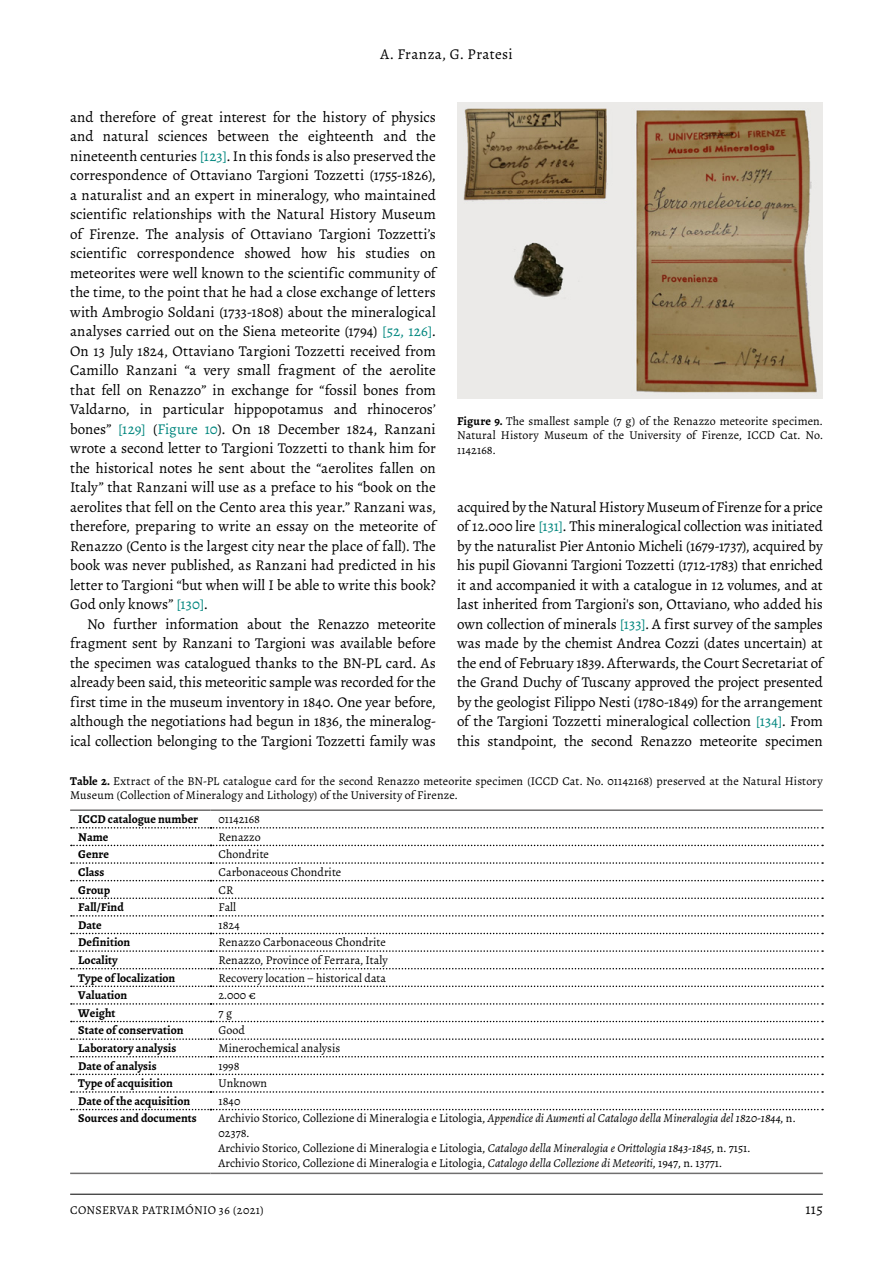
<style>
.page{position:relative;width:893px;height:1263px;background:#fff}
.page>*{position:absolute;margin:0;border:0;box-sizing:border-box;transform-origin:0 0}
.t1{font:15px/19.5px "Alegreya";letter-spacing:-.005em;color:#000;text-align:justify}
.t2{font:15px "Alegreya";letter-spacing:.025em;color:#000}
.t3{font:12px/14.9px "Alegreya";color:#000}
.t4{font:700 12px "Alegreya";color:#000}
.t5{font:12px "Alegreya";letter-spacing:.025em;color:#000}
.s1{color:#00867e}
.s2{font-weight:700}
.s3{font-style:italic}
</style>
<div class="page">
<hr style="left:70px;top:1194px;width:753px;height:1px;background:#000">
<hr style="left:70px;top:809px;width:140px;height:2px;background:#706f6f">
<hr style="left:210px;top:809px;width:613px;height:2px;background:#706f6f">
<hr style="left:70px;top:1172px;width:140px;height:2px;background:#706f6f">
<hr style="left:210px;top:1172px;width:613px;height:2px;background:#706f6f">
<svg style="left:71px;top:827px;width:752px;height:1px"></svg>
<svg style="left:71px;top:845px;width:752px;height:1px"></svg>
<svg style="left:71px;top:862px;width:752px;height:2px"></svg>
<svg style="left:71px;top:880px;width:752px;height:1px"></svg>
<svg style="left:71px;top:897px;width:752px;height:2px"></svg>
<svg style="left:71px;top:915px;width:752px;height:2px"></svg>
<svg style="left:71px;top:933px;width:752px;height:1px"></svg>
<svg style="left:71px;top:950px;width:752px;height:2px"></svg>
<svg style="left:71px;top:968px;width:752px;height:1px"></svg>
<svg style="left:71px;top:985px;width:752px;height:2px"></svg>
<svg style="left:71px;top:1003px;width:752px;height:2px"></svg>
<svg style="left:71px;top:1021px;width:752px;height:1px"></svg>
<svg style="left:71px;top:1038px;width:752px;height:2px"></svg>
<svg style="left:71px;top:1056px;width:752px;height:1px"></svg>
<svg style="left:71px;top:1073px;width:752px;height:2px"></svg>
<svg style="left:71px;top:1091px;width:752px;height:2px"></svg>
<svg style="left:71px;top:1109px;width:752px;height:1px"></svg>
<img style="left:457px;top:102px;width:366px;height:297px">
<p class="t2" style="left:380px;top:44px;width:134px">A. Franza, G. Pratesi</p>
<p class="t1" style="left:70px;top:107px;width:367px">and therefore of great interest for the history of physics and natural sciences between the eighteenth and the nineteenth centuries <span class="s1">[123]</span>. In this fonds is also preserved the correspondence of Ottaviano Targioni Tozzetti (1755-1826), a naturalist and an expert in mineralogy, who maintained scientific relationships with the Natural History Museum of Firenze. The analysis of Ottaviano Targioni Tozzetti’s scientific correspondence showed how his studies on meteorites were well known to the scientific community of the time, to the point that he had a close exchange of letters with Ambrogio Soldani (1733-1808) about the mineralogical analyses carried out on the Siena meteorite (1794) <span class="s1">[52, 126]</span>.<br>On 13 July 1824, Ottaviano Targioni Tozzetti received from Camillo Ranzani “a very small fragment of the aerolite that fell on Renazzo” in exchange for “fossil bones from Valdarno, in particular hippopotamus and rhinoceros’ bones” <span class="s1">[129]</span> (<span class="s1">Figure 10</span>). On 18 December 1824, Ranzani wrote a second letter to Targioni Tozzetti to thank him for the historical notes he sent about the “aerolites fallen on Italy” that Ranzani will use as a preface to his “book on the aerolites that fell on the Cento area this year.” Ranzani was, therefore, preparing to write an essay on the meteorite of Renazzo (Cento is the largest city near the place of fall). The book was never published, as Ranzani had predicted in his letter to Targioni “but when will I be able to write this book?<br>God only knows” <span class="s1">[130]</span>.</p>
<p class="t1" style="left:70px;top:614px;width:367px;text-indent:17px">No further information about the Renazzo meteorite fragment sent by Ranzani to Targioni was available before the specimen was catalogued thanks to the BN-PL card. As already been said, this meteoritic sample was recorded for the first time in the museum inventory in 1840. One year before, although the negotiations had begun in 1836, the mineralog&shy;ical collection belonging to the Targioni Tozzetti family was</p>
<p class="t3" style="left:457px;top:414px;width:367px;line-height:14.2px;text-align:justify"><span class="s2">Figure 9.</span> The smallest sample (7 g) of the Renazzo meteorite specimen.<br>Natural History Museum of the University of Firenze, ICCD Cat. No.<br>1142168.</p>
<p class="t1" style="left:457px;top:497px;width:367px">acquired by the Natural History Museum of Firenze for a price of 12.000 lire <span class="s1">[131]</span>. This mineralogical collection was initiated by the naturalist Pier Antonio Micheli (1679-1737), acquired by his pupil Giovanni Targioni Tozzetti (1712-1783) that enriched it and accompanied it with a catalogue in 12 volumes, and at last inherited from Targioni's son, Ottaviano, who added his own collection of minerals <span class="s1">[133]</span>. A first survey of the samples was made by the chemist Andrea Cozzi (dates uncertain) at the end of February 1839. Afterwards, the Court Secretariat of the Grand Duchy of Tuscany approved the project presented by the geologist Filippo Nesti (1780-1849) for the arrangement of the Targioni Tozzetti mineralogical collection <span class="s1">[134]</span>. From this standpoint, the second Renazzo meteorite specimen</p>
<p class="t3" style="left:70px;top:774px;width:754px;line-height:14.2px"><span class="s2">Table 2.</span> Extract of the BN-PL catalogue card for the second Renazzo meteorite specimen (ICCD Cat. No. 01142168) preserved at the Natural History<br>Museum (Collection of Mineralogy and Lithology) of the University of Firenze.</p>
<p class="t4" style="left:78px;top:811px;width:121px">ICCD catalogue number</p>
<p class="t3" style="left:219px;top:812px;width:43px">01142168</p>
<p class="t4" style="left:78px;top:829px;width:32px">Name</p>
<p class="t3" style="left:219px;top:829px;width:44px">Renazzo</p>
<p class="t4" style="left:78px;top:847px;width:32px">Genre</p>
<p class="t3" style="left:219px;top:847px;width:52px">Chondrite</p>
<p class="t4" style="left:78px;top:864px;width:28px">Class</p>
<p class="t3" style="left:219px;top:865px;width:124px">Carbonaceous Chondrite</p>
<p class="t4" style="left:78px;top:882px;width:33px">Group</p>
<p class="t3" style="left:219px;top:882px;width:16px">CR</p>
<p class="t4" style="left:78px;top:899px;width:47px">Fall/Find</p>
<p class="t3" style="left:219px;top:900px;width:19px">Fall</p>
<p class="t4" style="left:78px;top:917px;width:25px">Date</p>
<p class="t3" style="left:219px;top:917px;width:23px">1824</p>
<p class="t4" style="left:78px;top:935px;width:54px">Definition</p>
<p class="t3" style="left:219px;top:935px;width:169px">Renazzo Carbonaceous Chondrite</p>
<p class="t4" style="left:78px;top:952px;width:41px">Locality</p>
<p class="t3" style="left:219px;top:953px;width:171px">Renazzo, Province of Ferrara, Italy</p>
<p class="t4" style="left:78px;top:970px;width:99px">Type of localization</p>
<p class="t3" style="left:219px;top:970px;width:169px">Recovery location − historical data</p>
<p class="t4" style="left:78px;top:987px;width:51px">Valuation</p>
<p class="t3" style="left:219px;top:988px;width:39px">2.000 €</p>
<p class="t4" style="left:78px;top:1005px;width:39px">Weight</p>
<p class="t3" style="left:219px;top:1005px;width:15px">7 g</p>
<p class="t4" style="left:78px;top:1023px;width:107px">State of conservation</p>
<p class="t3" style="left:219px;top:1023px;width:28px">Good</p>
<p class="t4" style="left:78px;top:1040px;width:100px">Laboratory analysis</p>
<p class="t3" style="left:219px;top:1041px;width:123px">Minerochemical analysis</p>
<p class="t4" style="left:78px;top:1058px;width:80px">Date of analysis</p>
<p class="t3" style="left:219px;top:1058px;width:22px">1998</p>
<p class="t4" style="left:78px;top:1075px;width:96px">Type of acquisition</p>
<p class="t3" style="left:219px;top:1076px;width:50px">Unknown</p>
<p class="t4" style="left:78px;top:1093px;width:114px">Date of the acquisition</p>
<p class="t3" style="left:219px;top:1093px;width:23px">1840</p>
<p class="t4" style="left:78px;top:1111px;width:120px">Sources and documents</p>
<p class="t3" style="left:219px;top:1111px;width:578px">Archivio Storico, Collezione di Mineralogia e Litologia, <span class="s3">Appendice di Aumenti al Catalogo della Mineralogia del 1820-1844,</span> n.<br>02378.<br>Archivio Storico, Collezione di Mineralogia e Litologia, <span class="s3">Catalogo della Mineralogia e Orittologia 1843-1845,</span> n. 7151.<br>Archivio Storico, Collezione di Mineralogia e Litologia, <span class="s3">Catalogo della Collezione di Meteoriti,</span> 1947, n. 13771.</p>
<p class="t5" style="left:70px;top:1202px;width:195px">CONSERVAR PATRIMÓNIO 36 (2021)</p>
<p class="t1" style="left:806px;top:1199px;width:19px">115</p>
</div>
